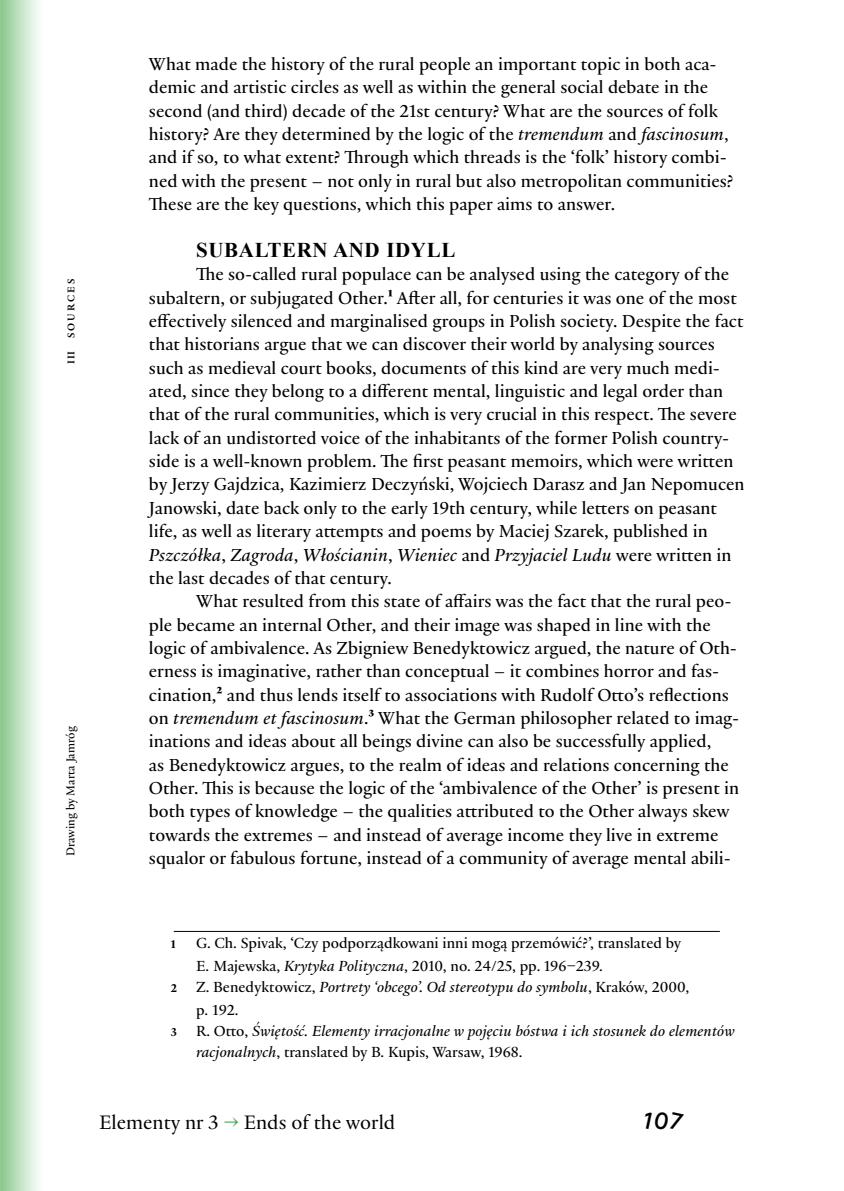
<style>
.page{position:relative;width:844px;height:1191px;background:#fff}
.page>*{position:absolute;margin:0;border:0;box-sizing:border-box;transform-origin:0 0}
.t1{font:24.5px "Programme Regular Rot";color:#000}
.t2{font:21px "Practice";color:#000}
.t3{font:700 21px "Times New Roman";letter-spacing:.03em;color:#000}
.t4{font:18.72px/23.3px "Practice";color:#000}
.t5{font:italic 15.75px/22.8px "Practice";color:#000}
.t6{font:15.75px/22.8px "Practice";color:#000}
.t7{font:12.25px "Practice";color:#000}
.t8{font:800 12.25px "Practice";color:#000}
.t9{font:700 10.5px "Practice";letter-spacing:.205em;color:#000}
.s1{font-style:italic}
.s2{font-weight:800}
.s3{font-weight:800;font-style:normal;font-size:12.25px}
.s4{font-style:normal}
.s5{color:#4aa851}
</style>
<div class="page">
<svg style="left:1px;top:0;width:38px;height:1191px;background:#c2e1c4"></svg>
<hr style="left:0;top:0;width:1px;height:1191px;background:#92cb96">
<hr style="left:174px;top:931px;width:545px;height:1px;background:#000">
<p class="t9" style="left:63px;top:364px;width:85px;rotate:-90deg">III Sources</p>
<p class="t7" style="left:62px;top:856px;width:131px;rotate:-90deg">Drawing by Marta Jamróg</p>
<p class="t4" style="left:149px;top:52px;width:586px">What made the history of the rural people an important topic in both aca&shy;demic and artistic circles as well as within the general social debate in the second (and third) decade of the 21st century? What are the sources of folk history? Are they determined by the logic of the <span class="s1">tremendum</span> and <span class="s1">fascinosum</span>, and if so, to what extent? Through which threads is the ‘folk’ history combi&shy;ned with the present – not only in rural but also metropolitan communities?<br>These are the key questions, which this paper aims to answer.</p>
<p class="t3" style="left:196px;top:235px;width:261px">SUBALTERN AND IDYLL</p>
<p class="t4" style="left:149px;top:262px;width:597px;text-indent:47px">The so-called rural populace can be analysed using the category of the subaltern, or subjugated Other.<span class="s2">1</span> After all, for centuries it was one of the most effectively silenced and marginalised groups in Polish society. Despite the fact that historians argue that we can discover their world by analysing sources such as medieval court books, documents of this kind are very much medi&shy;ated, since they belong to a different mental, linguistic and legal order than that of the rural communities, which is very crucial in this respect. The severe lack of an undistorted voice of the inhabitants of the former Polish country&shy;side is a well-known problem. The first peasant memoirs, which were written by Jerzy Gajdzica, Kazimierz Deczyński, Wojciech Darasz and Jan Nepomucen Janowski, date back only to the early 19th century, while letters on peasant life, as well as literary attempts and poems by Maciej Szarek, published in <span class="s1">Pszczółka</span>, <span class="s1">Zagroda</span>, <span class="s1">Włościanin</span>, <span class="s1">Wieniec</span> and <span class="s1">Przyjaciel Ludu</span> were written in the last decades of that century.</p>
<p class="t4" style="left:149px;top:589px;width:591px;text-indent:47px">What resulted from this state of affairs was the fact that the rural peo&shy;ple became an internal Other, and their image was shaped in line with the logic of ambivalence. As Zbigniew Benedyktowicz argued, the nature of Oth&shy;erness is imaginative, rather than conceptual – it combines horror and fas&shy;cination,<span class="s2">2</span> and thus lends itself to associations with Rudolf Otto’s reflections on <span class="s1">tremendum et fascinosum</span>.<span class="s2">3</span> What the German philosopher related to imag&shy;inations and ideas about all beings divine can also be successfully applied,<br>as Benedyktowicz argues, to the realm of ideas and relations concerning the Other. This is because the logic of the ‘ambivalence of the Other’ is present in both types of knowledge – the qualities attributed to the Other always skew towards the extremes – and instead of average income they live in extreme squalor or fabulous fortune, instead of a community of average mental abili-</p>
<p class="t8" style="left:171px;top:935px;width:6px">1</p>
<p class="t6" style="left:196px;top:931px;width:486px">G. Ch. Spivak, ‘Czy podporządkowani inni mogą przemówić?’, translated by<br>E. Majewska, <span class="s1">Krytyka Polityczna</span>, 2010, no. 24/25, pp. 196–239.</p>
<p class="t5" style="left:196px;top:975px;width:495px;text-indent:-25px"><span class="s3">2</span> <span class="s4">Z. Benedyktowicz,</span> Portrety ‘obcego’. Od stereotypu do symbolu<span class="s4">, Kraków, 2000, p. 192.</span></p>
<p class="t5" style="left:196px;top:1020px;width:540px;line-height:21px;text-indent:-25px"><span class="s3">3</span> <span class="s4">R. Otto,</span> Świętość. Elementy irracjonalne w pojęciu bóstwa i ich stosunek do elementów racjonalnych<span class="s4">, translated by B. Kupis, Warsaw, 1968.</span></p>
<p class="t2" style="left:99px;top:1108px;width:297px">Elementy nr 3 <span class="s5">→</span> Ends of the world</p>
<h1 class="t1" style="left:643px;top:1106px;width:41px">107</h1>
</div>
